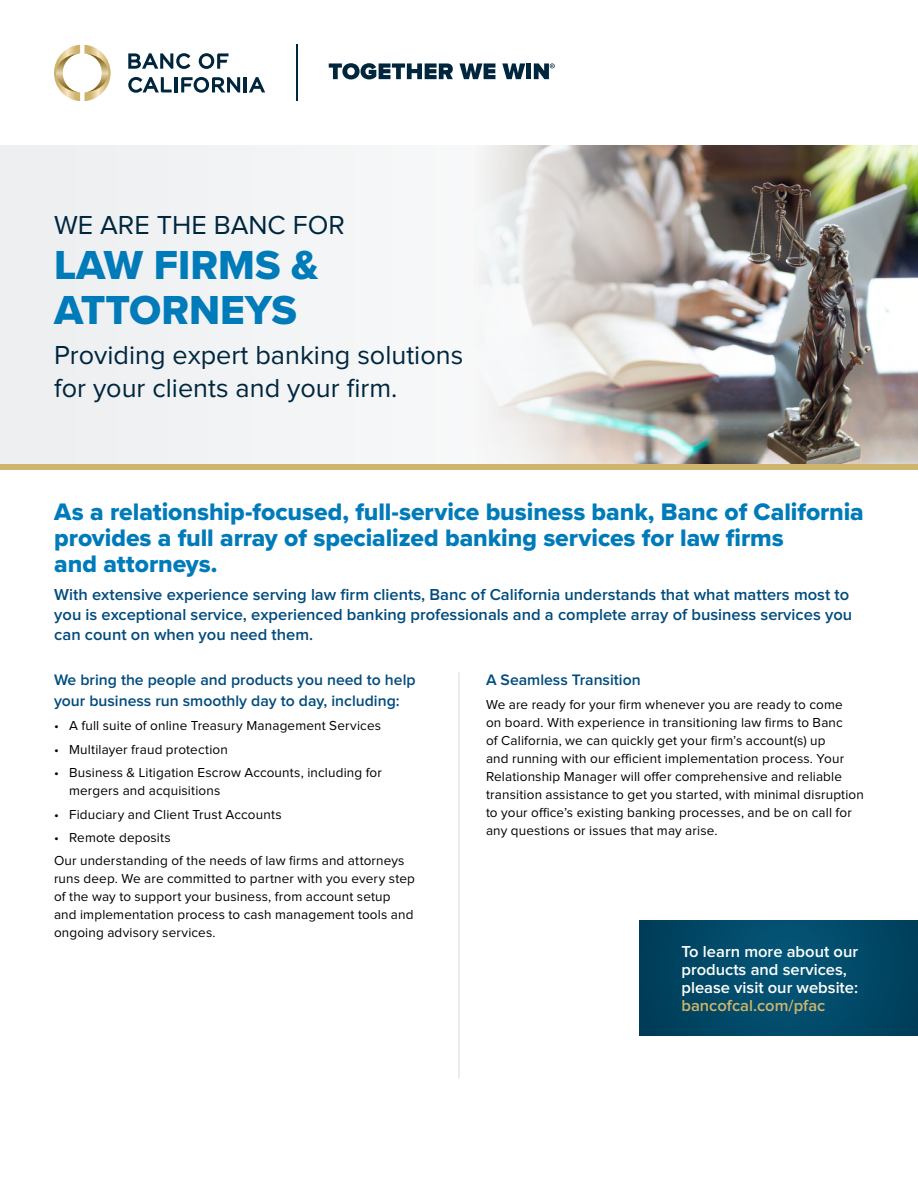
<style>
.page{position:relative;width:918px;height:1188px;background:#fff}
.page>*{position:absolute;margin:0;border:0;box-sizing:border-box;transform-origin:0 0}
.H2_Header_28_24_ExtraBold{font:42px/45px "Proxima Nova Extrabld";color:#007bb9}
.H1_SubHeader_18_22_CAPS{font:27px/33px "Proxima Nova";color:#00263e}
.INTRO-ada{font:24.75px/26.2px "Proxima Nova Extrabld";letter-spacing:-.005em;color:#007bb9}
.SUBHEADS-aba{font:600 16.5px/19.8px "Proxima Nova";color:#004b7d}
.Title_11_14_SemiBold{font:600 16.5px/18px "Proxima Nova";color:#fff}
.SUBHEADS-aba-2{font:600 15.75px/21px "Proxima Nova";color:#004b7d}
.BODY-ada{font:13.5px/18px "Proxima Nova";letter-spacing:.01em;color:#000}
.s1{color:#cfb46d}
</style>
<div class="page">
<img style="left:0;top:145px;width:918px;height:320px">
<svg style="left:54px;top:45px;width:57px;height:56px"></svg>
<hr style="left:175px;top:77px;width:3px;height:15px;background:#00263e">
<hr style="left:244px;top:77px;width:3px;height:15px;background:#00263e">
<svg style="left:249px;top:77px;width:16px;height:15px"></svg>
<svg style="left:181px;top:77px;width:59px;height:16px"></svg>
<svg style="left:128px;top:77px;width:44px;height:16px"></svg>
<svg style="left:199px;top:53px;width:30px;height:16px"></svg>
<svg style="left:128px;top:53px;width:62px;height:16px"></svg>
<svg style="left:329px;top:63px;width:124px;height:16px"></svg>
<svg style="left:459px;top:63px;width:36px;height:16px"></svg>
<svg style="left:502px;top:63px;width:23px;height:16px"></svg>
<div style="left:526px;top:63px;width:5px;height:16px;background:#00263e"></div>
<hr style="left:296px;top:45px;width:2px;height:56px;background:#00263e">
<svg style="left:534px;top:63px;width:21px;height:16px"></svg>
<div style="left:0;top:465px;width:918px;height:5px;background:#cfb46d"></div>
<hr style="left:458px;top:672px;width:2px;height:406px;background:#e6e7e8">
<svg style="left:640px;top:920px;width:278px;height:116px;background:#014867"></svg>
<h1 class="H1_SubHeader_18_22_CAPS" style="left:54px;top:210px;width:292px">WE ARE THE BANC FOR</h1>
<h2 class="H2_Header_28_24_ExtraBold" style="left:54px;top:242px;width:266px">LAW FIRMS &amp;<br>ATTORNEYS</h2>
<h1 class="H1_SubHeader_18_22_CAPS" style="left:54px;top:340px;width:411px">Providing expert banking solutions for your clients and your firm.</h1>
<h2 class="INTRO-ada" style="left:54px;top:498px;width:811px">As a relationship-focused, full-service business bank, Banc of California provides a full array of specialized banking services for law firms<br>and attorneys.</h2>
<h3 class="SUBHEADS-aba" style="left:54px;top:586px;width:799px">With extensive experience serving law firm clients, Banc of California understands that what matters most to you is exceptional service, experienced banking professionals and a complete array of business services you can count on when you need them.</h3>
<h3 class="SUBHEADS-aba-2" style="left:54px;top:670px;width:363px">We bring the people and products you need to help your business run smoothly day to day, including:</h3>
<p class="BODY-ada" style="left:54px;top:718px;width:329px">• A full suite of online Treasury Management Services</p>
<p class="BODY-ada" style="left:54px;top:741px;width:175px">• Multilayer fraud protection</p>
<p class="BODY-ada" style="left:69px;top:764px;width:314px;text-indent:-15px">• Business &amp; Litigation Escrow Accounts, including for mergers and acquisitions</p>
<p class="BODY-ada" style="left:54px;top:806px;width:229px">• Fiduciary and Client Trust Accounts</p>
<p class="BODY-ada" style="left:54px;top:829px;width:118px">• Remote deposits</p>
<p class="BODY-ada" style="left:54px;top:853px;width:362px">Our understanding of the needs of law firms and attorneys runs deep. We are committed to partner with you every step of the way to support your business, from account setup and implementation process to cash management tools and ongoing advisory services.</p>
<h3 class="SUBHEADS-aba-2" style="left:486px;top:670px;width:156px">A Seamless Transition</h3>
<p class="BODY-ada" style="left:486px;top:697px;width:380px">We are ready for your firm whenever you are ready to come<br>on board. With experience in transitioning law firms to Banc<br>of California, we can quickly get your firm’s account(s) up<br>and running with our efficient implementation process. Your Relationship Manager will offer comprehensive and reliable transition assistance to get you started, with minimal disruption to your office’s existing banking processes, and be on call for any questions or issues that may arise.</p>
<p class="Title_11_14_SemiBold" style="left:681px;top:944px;width:178px">To learn more about our products and services, please visit our website: <span class="s1">bancofcal.com/pfac</span></p>
</div>
